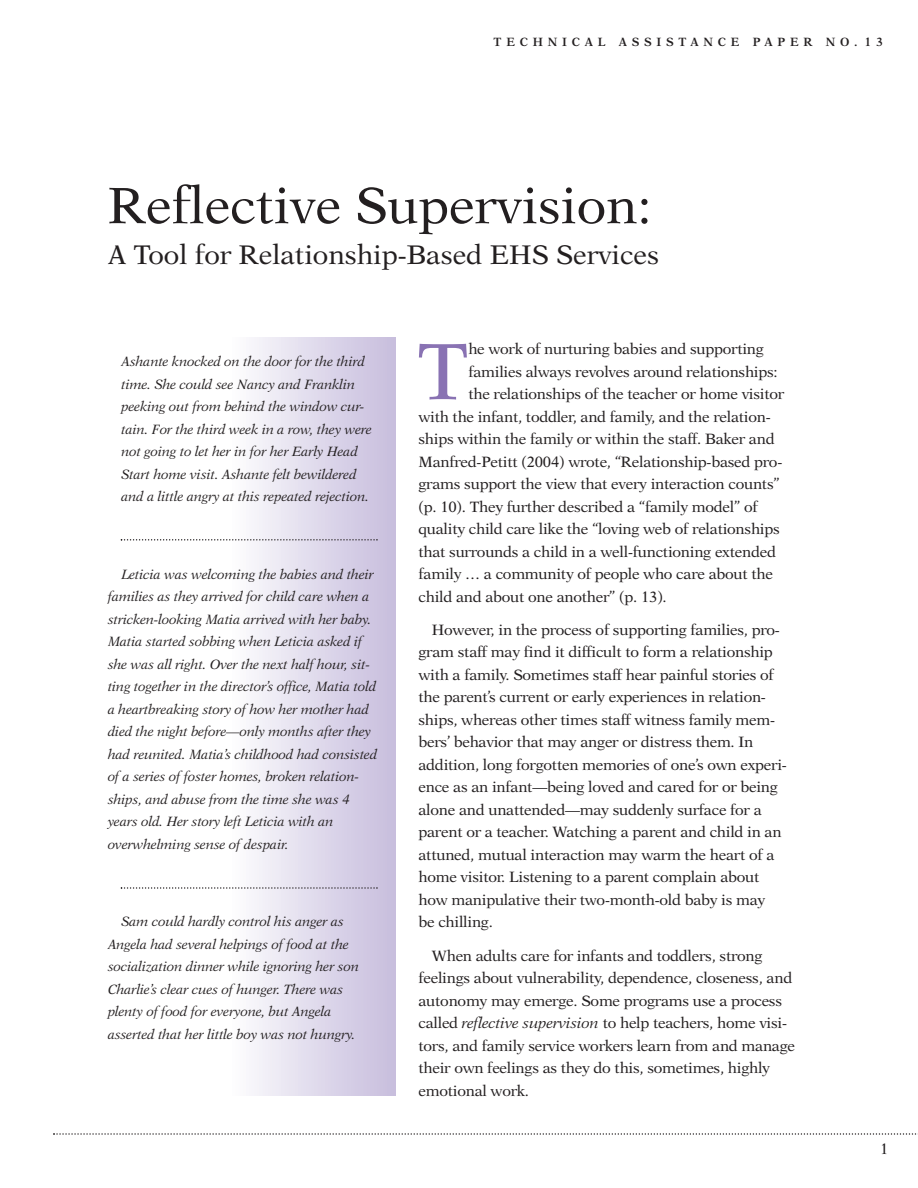
<style>
.page{position:relative;width:918px;height:1188px;background:#fff}
.page>*{position:absolute;margin:0;border:0;box-sizing:border-box;transform-origin:0 0}
.t1{font:79.95px "New Aster";color:#8972b3}
.t2{font:51.15px "New Aster";color:#231f20}
.t3{font:27px "New Aster";color:#231f20}
.t4{font:15px/22.5px "New Aster";letter-spacing:-.015em;color:#231f20}
.t5{font:italic 13.5px/22.5px "New Aster";letter-spacing:-.015em;color:#231f20}
.t6{font:600 12px "New Aster";letter-spacing:.4em;color:#231f20}
.s1{font-style:italic}
</style>
<div class="page">
<div style="left:232px;top:338px;width:163px;height:757px;background:linear-gradient(to right,#fcfcfe,#c7bcdd)"></div>
<svg style="left:121px;top:539px;width:257px;height:2px"></svg>
<svg style="left:121px;top:887px;width:257px;height:2px"></svg>
<svg style="left:53px;top:1133px;width:865px;height:2px"></svg>
<p class="t6" style="left:494px;top:37px;width:391px">TECHNICAL ASSISTANCE PAPER NO. 13</p>
<h1 class="t2" style="left:108px;top:184px;width:545px">Reflective Supervision:</h1>
<h1 class="t3" style="left:108px;top:244px;width:553px">A Tool for Relationship-Based EHS Services</h1>
<p class="t5" style="left:122px;top:351px;width:252px">Ashante knocked on the door for the third time. She could see Nancy and Franklin peeking out from behind the window cur&shy;tain. For the third week in a row, they were not going to let her in for her Early Head Start home visit. Ashante felt bewildered and a little angry at this repeated rejection.</p>
<p class="t5" style="left:108px;top:564px;width:271px;text-indent:14px">Leticia was welcoming the babies and their families as they arrived for child care when a stricken-looking Matia arrived with her baby.<br>Matia started sobbing when Leticia asked if she was all right. Over the next half hour, sit&shy;ting together in the director’s office, Matia told a heartbreaking story of how her mother had died the night before—only months after they had reunited. Matia’s childhood had consisted of a series of foster homes, broken relation&shy;ships, and abuse from the time she was 4 years old. Her story left Leticia with an overwhelming sense of despair.</p>
<p class="t5" style="left:108px;top:911px;width:253px;text-indent:14px">Sam could hardly control his anger as Angela had several helpings of food at the socialization dinner while ignoring her son Charlie’s clear cues of hunger. There was plenty of food for everyone, but Angela asserted that her little boy was not hungry.</p>
<p class="t1" style="left:417px;top:338px;width:53px">T</p>
<p class="t4" style="left:468px;top:339px;width:297px">he work of nurturing babies and supporting</p>
<p class="t4" style="left:468px;top:361px;width:311px">families always revolves around relationships:</p>
<p class="t4" style="left:468px;top:384px;width:317px">the relationships of the teacher or home visitor</p>
<p class="t4" style="left:418px;top:406px;width:354px">with the infant, toddler, and family, and the relation-</p>
<p class="t4" style="left:418px;top:429px;width:358px">ships within the family or within the staff. Baker and</p>
<p class="t4" style="left:418px;top:451px;width:365px">Manfred-Petitt (2004) wrote, “Relationship-based pro-</p>
<p class="t4" style="left:418px;top:474px;width:363px">grams support the view that every interaction counts”</p>
<p class="t4" style="left:418px;top:496px;width:341px">(p. 10). They further described a “family model” of</p>
<p class="t4" style="left:418px;top:519px;width:363px">quality child care like the “loving web of relationships</p>
<p class="t4" style="left:418px;top:541px;width:359px">that surrounds a child in a well-functioning extended</p>
<p class="t4" style="left:418px;top:564px;width:356px">family … a community of people who care about the</p>
<p class="t4" style="left:418px;top:586px;width:250px">child and about one another” (p. 13).</p>
<p class="t4" style="left:418px;top:620px;width:370px;text-indent:14px">However, in the process of supporting families, pro&shy;gram staff may find it difficult to form a relationship with a family. Sometimes staff hear painful stories of the parent’s current or early experiences in relation&shy;ships, whereas other times staff witness family mem&shy;bers’ behavior that may anger or distress them. In addition, long forgotten memories of one’s own experi&shy;ence as an infant—being loved and cared for or being alone and unattended—may suddenly surface for a parent or a teacher. Watching a parent and child in an attuned, mutual interaction may warm the heart of a home visitor. Listening to a parent complain about how manipulative their two-month-old baby is may<br>be chilling.</p>
<p class="t4" style="left:418px;top:945px;width:378px;text-indent:14px">When adults care for infants and toddlers, strong feelings about vulnerability, dependence, closeness, and autonomy may emerge. Some programs use a process called <span class="s1">reflective supervision</span> to help teachers, home visi&shy;tors, and family service workers learn from and manage their own feelings as they do this, sometimes, highly emotional work.</p>
<p class="t4" style="left:880px;top:1138px;width:10px">1</p>
</div>
